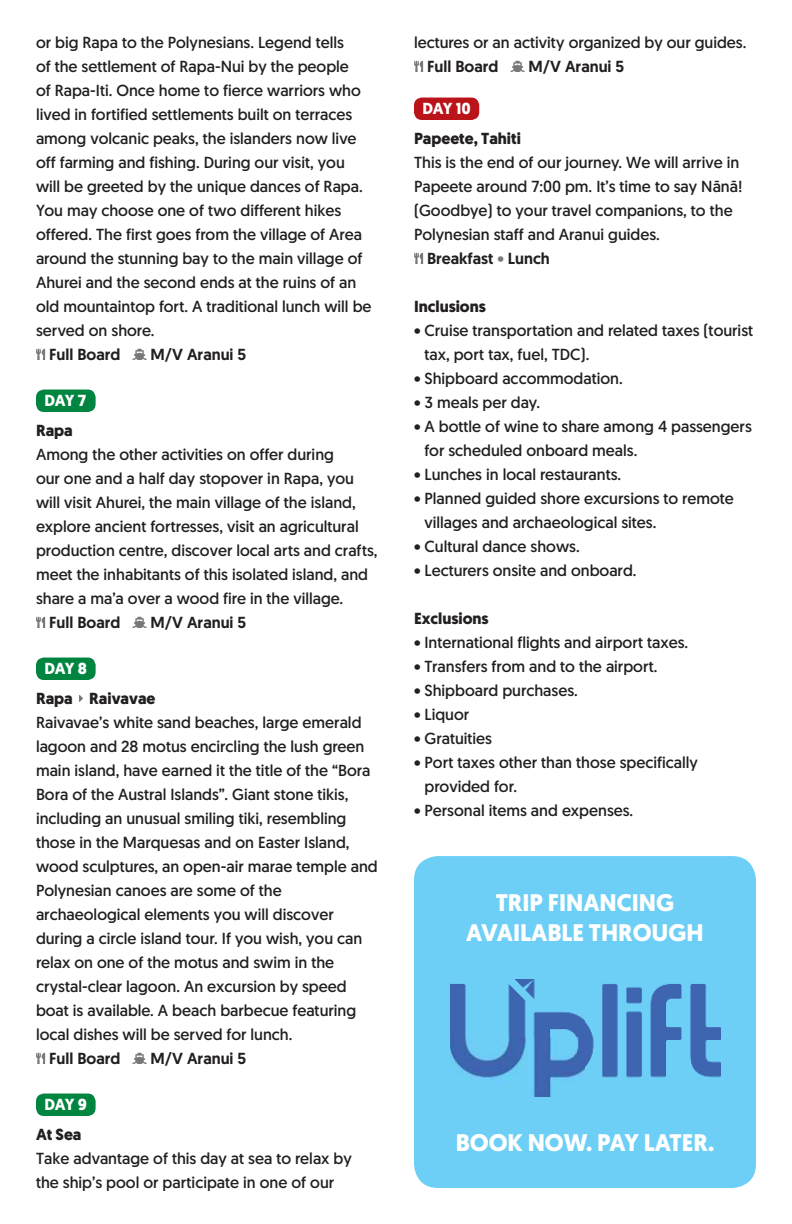
<style>
.page{position:relative;width:792px;height:1224px;background:#fff}
.page>*{position:absolute;margin:0;border:0;box-sizing:border-box;transform-origin:0 0}
.t1{font:700 24px/30px "Geomanist";color:#fff;text-align:center}
.t2{font:16px/24px "Geomanist";color:#221f1f}
.t3{font:500 16px "Geomanist";color:#221f1f}
.t4{font:700 16px "Geomanist";color:#221f1f}
.t5{font:700 16px "Geomanist";color:#fff}
.s1{color:#76787a}
</style>
<div class="page">
<svg style="left:36px;top:349px;width:9px;height:11px"></svg>
<svg style="left:133px;top:349px;width:14px;height:11px"></svg>
<div style="left:36px;top:390px;width:60px;height:22px;background:#008541;border-radius:8px"></div>
<svg style="left:36px;top:617px;width:9px;height:11px"></svg>
<svg style="left:133px;top:617px;width:14px;height:11px"></svg>
<div style="left:36px;top:658px;width:60px;height:22px;background:#008541;border-radius:8px"></div>
<svg style="left:79px;top:695px;width:4px;height:7px"></svg>
<svg style="left:36px;top:1053px;width:9px;height:11px"></svg>
<svg style="left:133px;top:1053px;width:14px;height:11px"></svg>
<div style="left:36px;top:1094px;width:60px;height:22px;background:#008541;border-radius:8px"></div>
<svg style="left:414px;top:61px;width:9px;height:11px"></svg>
<svg style="left:511px;top:61px;width:14px;height:11px"></svg>
<div style="left:414px;top:98px;width:65px;height:22px;background:#ba1319;border-radius:8px"></div>
<svg style="left:414px;top:253px;width:9px;height:11px"></svg>
<div style="left:414px;top:856px;width:342px;height:332px;background:#6dcff6;border-radius:24px"></div>
<img style="left:450px;top:980px;width:271px;height:116px">
<p class="t2" style="left:36px;top:30px;width:337px">or big Rapa to the Polynesians. Legend tells<br>of the settlement of Rapa-Nui by the people<br>of Rapa-Iti. Once home to fierce warriors who lived in fortified settlements built on terraces among volcanic peaks, the islanders now live off farming and fishing. During our visit, you will be greeted by the unique dances of Rapa.<br>You may choose one of two different hikes offered. The first goes from the village of Area around the stunning bay to the main village of Ahurei and the second ends at the ruins of an old mountaintop fort. A traditional lunch will be served on shore.</p>
<p class="t3" style="left:49px;top:348px;width:73px">Full Board</p>
<p class="t3" style="left:151px;top:348px;width:97px">M/V Aranui 5</p>
<p class="t5" style="left:44px;top:393px;width:43px">DAY 7</p>
<p class="t4" style="left:36px;top:423px;width:38px">Rapa</p>
<p class="t2" style="left:36px;top:443px;width:343px">Among the other activities on offer during<br>our one and a half day stopover in Rapa, you will visit Ahurei, the main village of the island, explore ancient fortresses, visit an agricultural production centre, discover local arts and crafts, meet the inhabitants of this isolated island, and share a ma’a over a wood fire in the village.</p>
<p class="t3" style="left:49px;top:616px;width:73px">Full Board</p>
<p class="t3" style="left:151px;top:616px;width:97px">M/V Aranui 5</p>
<p class="t5" style="left:44px;top:661px;width:44px">DAY 8</p>
<p class="t4" style="left:36px;top:691px;width:121px">Rapa Raivavae</p>
<p class="t2" style="left:36px;top:711px;width:343px">Raivavae’s white sand beaches, large emerald lagoon and 28 motus encircling the lush green main island, have earned it the title of the “Bora Bora of the Austral Islands”. Giant stone tikis, including an unusual smiling tiki, resembling those in the Marquesas and on Easter Island, wood sculptures, an open-air marae temple and Polynesian canoes are some of the archaeological elements you will discover during a circle island tour. If you wish, you can relax on one of the motus and swim in the crystal-clear lagoon. An excursion by speed boat is available. A beach barbecue featuring local dishes will be served for lunch.</p>
<p class="t3" style="left:49px;top:1052px;width:73px">Full Board</p>
<p class="t3" style="left:151px;top:1052px;width:97px">M/V Aranui 5</p>
<p class="t5" style="left:44px;top:1097px;width:44px">DAY 9</p>
<p class="t4" style="left:36px;top:1127px;width:47px">At Sea</p>
<p class="t2" style="left:36px;top:1146px;width:317px">Take advantage of this day at sea to relax by the ship’s pool or participate in one of our</p>
<p class="t2" style="left:414px;top:31px;width:334px">lectures or an activity organized by our guides.</p>
<p class="t3" style="left:427px;top:60px;width:73px">Full Board</p>
<p class="t3" style="left:529px;top:60px;width:97px">M/V Aranui 5</p>
<p class="t5" style="left:422px;top:101px;width:50px">DAY 10</p>
<p class="t4" style="left:414px;top:131px;width:109px">Papeete, Tahiti</p>
<p class="t2" style="left:414px;top:150px;width:327px">This is the end of our journey. We will arrive in</p>
<p class="t2" style="left:414px;top:175px;width:330px">Papeete around 7:00 pm. It’s time to say Nānā!</p>
<p class="t2" style="left:414px;top:198px;width:320px">(Goodbye) to your travel companions, to the</p>
<p class="t2" style="left:414px;top:223px;width:247px">Polynesian staff and Aranui guides.</p>
<p class="t3" style="left:427px;top:252px;width:124px">Breakfast <span class="s1">•</span> Lunch</p>
<p class="t4" style="left:414px;top:299px;width:73px">Inclusions</p>
<p class="t2" style="left:425px;top:318px;width:330px;text-indent:-11px">• Cruise transportation and related taxes (tourist tax, port tax, fuel, TDC).</p>
<p class="t2" style="left:414px;top:366px;width:210px">• Shipboard accommodation.</p>
<p class="t2" style="left:414px;top:390px;width:128px">• 3 meals per day.</p>
<p class="t2" style="left:425px;top:414px;width:329px;text-indent:-11px">• A bottle of wine to share among 4 passengers for scheduled onboard meals.</p>
<p class="t2" style="left:414px;top:462px;width:209px">• Lunches in local restaurants.</p>
<p class="t2" style="left:425px;top:486px;width:311px;text-indent:-11px">• Planned guided shore excursions to remote villages and archaeological sites.</p>
<p class="t2" style="left:414px;top:534px;width:167px">• Cultural dance shows.</p>
<p class="t2" style="left:414px;top:558px;width:224px">• Lecturers onsite and onboard.</p>
<p class="t4" style="left:414px;top:611px;width:76px">Exclusions</p>
<p class="t2" style="left:414px;top:630px;width:276px">• International flights and airport taxes.</p>
<p class="t2" style="left:414px;top:654px;width:245px">• Transfers from and to the airport.</p>
<p class="t2" style="left:414px;top:678px;width:165px">• Shipboard purchases.</p>
<p class="t2" style="left:414px;top:702px;width:57px">• Liquor</p>
<p class="t2" style="left:414px;top:726px;width:80px">• Gratuities</p>
<p class="t2" style="left:425px;top:750px;width:275px;text-indent:-11px">• Port taxes other than those specifically provided for.</p>
<p class="t2" style="left:414px;top:798px;width:221px">• Personal items and expenses.</p>
<h1 class="t1" style="left:466px;top:889px;width:239px">TRIP FINANCING<br>AVAILABLE THROUGH</h1>
<h1 class="t1" style="left:456px;top:1129px;width:260px">BOOK NOW. PAY LATER.</h1>
</div>
